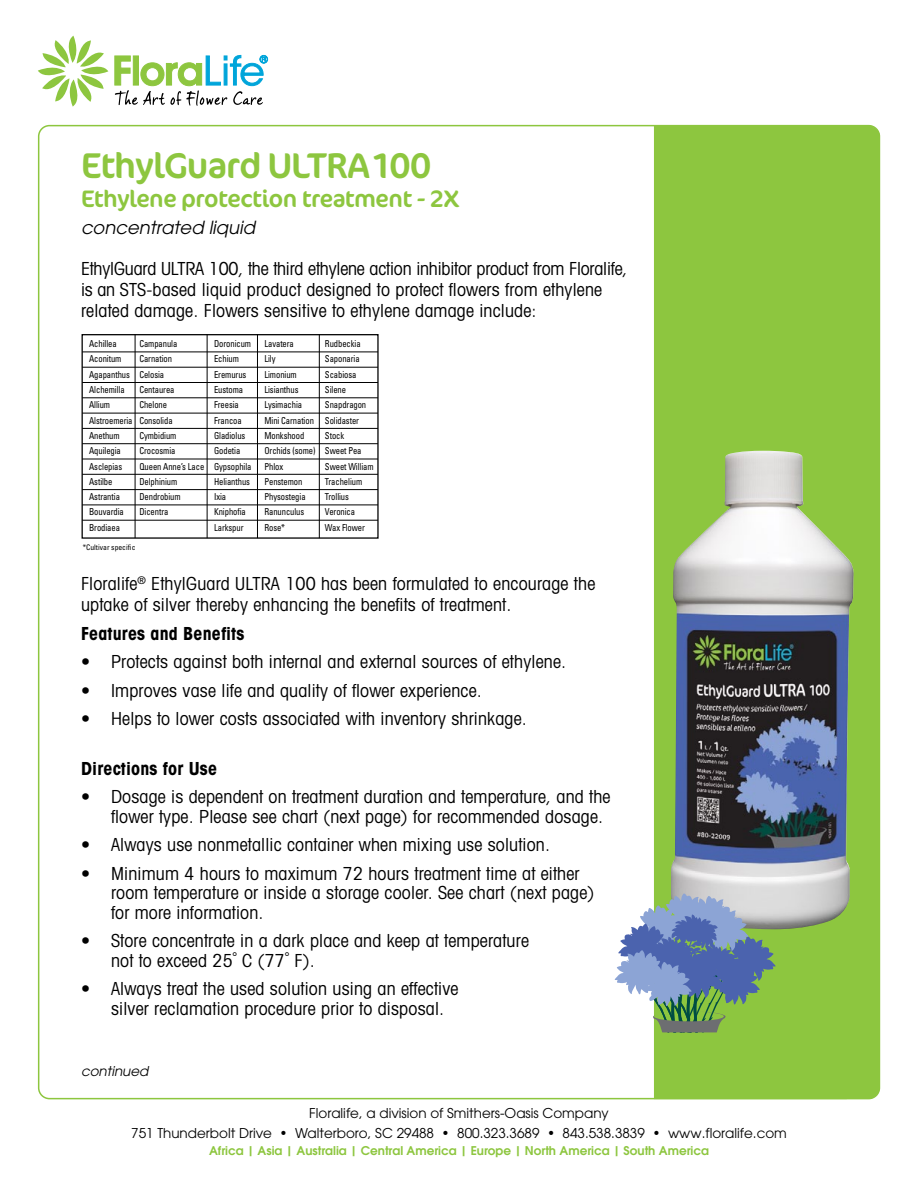
<style>
.page{position:relative;width:918px;height:1188px;background:#fff}
.page>*{position:absolute;margin:0;border:0;box-sizing:border-box;transform-origin:0 0}
.t1{font:36px "Cocon OT";letter-spacing:-.02em;color:#8dc63f}
.t2{font:24px "Cocon OT";letter-spacing:-.02em;color:#8dc63f}
.t3{font:condensed 18px/19.5px "Avant Garde";letter-spacing:.01em;color:#000}
.t4{font:700 condensed 18px "Avant Garde";letter-spacing:.01em;color:#000}
.t5{font:italic 18px "Avant Garde";color:#000}
.t6{font:13.5px/19.5px "Avant Garde";color:#000;text-align:center}
.t7{font:italic 13.5px "Avant Garde";color:#000}
.t8{font:600 12px "Avant Garde";color:#8dc63f}
.t9{font:condensed 9.6px "Univers";letter-spacing:-.01em;color:#000;scale:.9 1}
.t10{font:condensed 7.65px "Univers";color:#000}
</style>
<div class="page">
<svg style="left:38px;top:36px;width:70px;height:71px"></svg>
<svg style="left:114px;top:54px;width:154px;height:52px"></svg>
<div style="left:654px;top:125px;width:226px;height:974px;background:#8dc63f"></div>
<div style="left:82px;top:334px;width:297px;height:205px;border:1px solid #000"></div>
<hr style="left:82px;top:352px;width:296px;height:1px;background:#000">
<hr style="left:82px;top:367px;width:296px;height:1px;background:#000">
<hr style="left:82px;top:382px;width:296px;height:1px;background:#000">
<hr style="left:82px;top:397px;width:296px;height:1px;background:#000">
<hr style="left:82px;top:413px;width:296px;height:1px;background:#000">
<hr style="left:82px;top:428px;width:296px;height:1px;background:#000">
<hr style="left:82px;top:443px;width:296px;height:1px;background:#000">
<hr style="left:82px;top:459px;width:296px;height:1px;background:#000">
<hr style="left:82px;top:474px;width:296px;height:1px;background:#000">
<hr style="left:82px;top:489px;width:296px;height:1px;background:#000">
<hr style="left:82px;top:505px;width:296px;height:1px;background:#000">
<hr style="left:82px;top:520px;width:296px;height:1px;background:#000">
<hr style="left:135px;top:334px;width:1px;height:204px;background:#000">
<hr style="left:207px;top:334px;width:1px;height:204px;background:#000">
<hr style="left:257px;top:334px;width:1px;height:204px;background:#000">
<hr style="left:319px;top:334px;width:1px;height:204px;background:#000">
<img style="left:671px;top:451px;width:159px;height:478px">
<svg style="left:614px;top:893px;width:162px;height:139px;background:#8ba4aa"></svg>
<h1 class="t1" style="left:81px;top:144px;width:352px">EthylGuard ULTRA100</h1>
<h2 class="t2" style="left:81px;top:184px;width:381px">Ethylene protection treatment - 2X</h2>
<p class="t5" style="left:81px;top:217px;width:176px">concentrated liquid</p>
<p class="t3" style="left:81px;top:258px;width:548px;line-height:21px">EthylGuard ULTRA 100, the third ethylene action inhibitor product from Floralife, is an STS-based liquid product designed to protect flowers from ethylene related damage. Flowers sensitive to ethylene damage include:</p>
<p class="t9" style="left:89px;top:338px;width:32px">Achillea</p>
<p class="t9" style="left:139px;top:338px;width:44px">Campanula</p>
<p class="t9" style="left:214px;top:338px;width:43px">Doronicum</p>
<p class="t9" style="left:264px;top:338px;width:34px">Lavatera</p>
<p class="t9" style="left:325px;top:338px;width:41px">Rudbeckia</p>
<p class="t9" style="left:89px;top:353px;width:37px">Aconitum</p>
<p class="t9" style="left:139px;top:353px;width:38px">Carnation</p>
<p class="t9" style="left:214px;top:353px;width:29px">Echium</p>
<p class="t9" style="left:264px;top:353px;width:14px">Lily</p>
<p class="t9" style="left:325px;top:353px;width:40px">Saponaria</p>
<p class="t9" style="left:89px;top:368px;width:85px">Agapanthus Celosia</p>
<p class="t9" style="left:214px;top:368px;width:37px">Eremurus</p>
<p class="t9" style="left:264px;top:368px;width:37px">Limonium</p>
<p class="t9" style="left:325px;top:368px;width:36px">Scabiosa</p>
<p class="t9" style="left:89px;top:384px;width:41px">Alchemilla</p>
<p class="t9" style="left:139px;top:384px;width:41px">Centaurea</p>
<p class="t9" style="left:214px;top:384px;width:34px">Eustoma</p>
<p class="t9" style="left:264px;top:384px;width:39px">Lisianthus</p>
<p class="t9" style="left:325px;top:384px;width:25px">Silene</p>
<p class="t9" style="left:89px;top:399px;width:25px">Allium</p>
<p class="t9" style="left:139px;top:399px;width:32px">Chelone</p>
<p class="t9" style="left:214px;top:399px;width:29px">Freesia</p>
<p class="t9" style="left:264px;top:399px;width:43px">Lysimachia</p>
<p class="t9" style="left:325px;top:399px;width:47px">Snapdragon</p>
<p class="t9" style="left:89px;top:414px;width:94px">Alstroemeria Consolida</p>
<p class="t9" style="left:214px;top:414px;width:32px">Francoa</p>
<p class="t9" style="left:264px;top:414px;width:107px">Mini Carnation Solidaster</p>
<p class="t9" style="left:89px;top:429px;width:35px">Anethum</p>
<p class="t9" style="left:139px;top:429px;width:43px">Cymbidium</p>
<p class="t9" style="left:214px;top:429px;width:36px">Gladiolus</p>
<p class="t9" style="left:264px;top:429px;width:46px">Monkshood</p>
<p class="t9" style="left:325px;top:429px;width:23px">Stock</p>
<p class="t9" style="left:89px;top:445px;width:37px">Aquilegia</p>
<p class="t9" style="left:139px;top:445px;width:42px">Crocosmia</p>
<p class="t9" style="left:214px;top:445px;width:31px">Godetia</p>
<p class="t9" style="left:264px;top:445px;width:109px">Orchids (some) Sweet Pea</p>
<p class="t9" style="left:89px;top:460px;width:38px">Asclepias</p>
<p class="t9" style="left:139px;top:460px;width:126px">Queen Anne’s Lace Gypsophila</p>
<p class="t9" style="left:264px;top:460px;width:22px">Phlox</p>
<p class="t9" style="left:325px;top:460px;width:56px">Sweet William</p>
<p class="t9" style="left:89px;top:475px;width:27px">Astilbe</p>
<p class="t9" style="left:139px;top:475px;width:44px">Delphinium</p>
<p class="t9" style="left:214px;top:475px;width:42px">Helianthus</p>
<p class="t9" style="left:264px;top:475px;width:44px">Penstemon</p>
<p class="t9" style="left:325px;top:475px;width:43px">Trachelium</p>
<p class="t9" style="left:89px;top:491px;width:36px">Astrantia</p>
<p class="t9" style="left:139px;top:491px;width:47px">Dendrobium</p>
<p class="t9" style="left:214px;top:491px;width:15px">Ixia</p>
<p class="t9" style="left:264px;top:491px;width:47px">Physostegia</p>
<p class="t9" style="left:325px;top:491px;width:28px">Trollius</p>
<p class="t9" style="left:89px;top:506px;width:40px">Bouvardia</p>
<p class="t9" style="left:139px;top:506px;width:34px">Dicentra</p>
<p class="t9" style="left:214px;top:506px;width:37px">Kniphofia</p>
<p class="t9" style="left:264px;top:506px;width:46px">Ranunculus</p>
<p class="t9" style="left:325px;top:506px;width:35px">Veronica</p>
<p class="t9" style="left:89px;top:521px;width:36px">Brodiaea</p>
<p class="t9" style="left:214px;top:521px;width:34px">Larkspur</p>
<p class="t9" style="left:264px;top:521px;width:24px">Rose*</p>
<p class="t9" style="left:325px;top:521px;width:46px">Wax Flower</p>
<p class="t10" style="left:83px;top:543px;width:54px">*Cultivar specific</p>
<p class="t3" style="left:81px;top:573px;width:516px;line-height:21px">Floralife<sup>®</sup> EthylGuard ULTRA 100 has been formulated to encourage the uptake of silver thereby enhancing the benefits of treatment.</p>
<p class="t4" style="left:81px;top:622px;width:165px">Features and Benefits</p>
<p class="t3" style="left:81px;top:652px;width:487px">• Protects against both internal and external sources of ethylene.</p>
<p class="t3" style="left:81px;top:680px;width:402px">• Improves vase life and quality of flower experience.</p>
<p class="t3" style="left:81px;top:709px;width:447px">• Helps to lower costs associated with inventory shrinkage.</p>
<p class="t4" style="left:81px;top:757px;width:138px">Directions for Use</p>
<p class="t3" style="left:111px;top:787px;width:501px;text-indent:-30px">• Dosage is dependent on treatment duration and temperature, and the flower type. Please see chart (next page) for recommended dosage.</p>
<p class="t3" style="left:81px;top:834px;width:471px">• Always use nonmetallic container when mixing use solution.</p>
<p class="t3" style="left:111px;top:863px;width:485px;text-indent:-30px">• Minimum 4 hours to maximum 72 hours treatment time at either room temperature or inside a storage cooler. See chart (next page) for more information.</p>
<p class="t3" style="left:111px;top:930px;width:419px;text-indent:-30px">• Store concentrate in a dark place and keep at temperature not to exceed 25˚ C (77˚ F).</p>
<p class="t3" style="left:111px;top:978px;width:349px;text-indent:-30px">• Always treat the used solution using an effective silver reclamation procedure prior to disposal.</p>
<p class="t7" style="left:81px;top:1063px;width:69px">continued</p>
<p class="t6" style="left:131px;top:1103px;width:657px">Floralife, a division of Smithers-Oasis Company<br>751 Thunderbolt Drive • Walterboro, SC 29488 • 800.323.3689 • 843.538.3839 • www.floralife.com</p>
<p class="t8" style="left:209px;top:1143px;width:501px">Africa | Asia | Australia | Central America | Europe | North America | South America</p>
</div>
